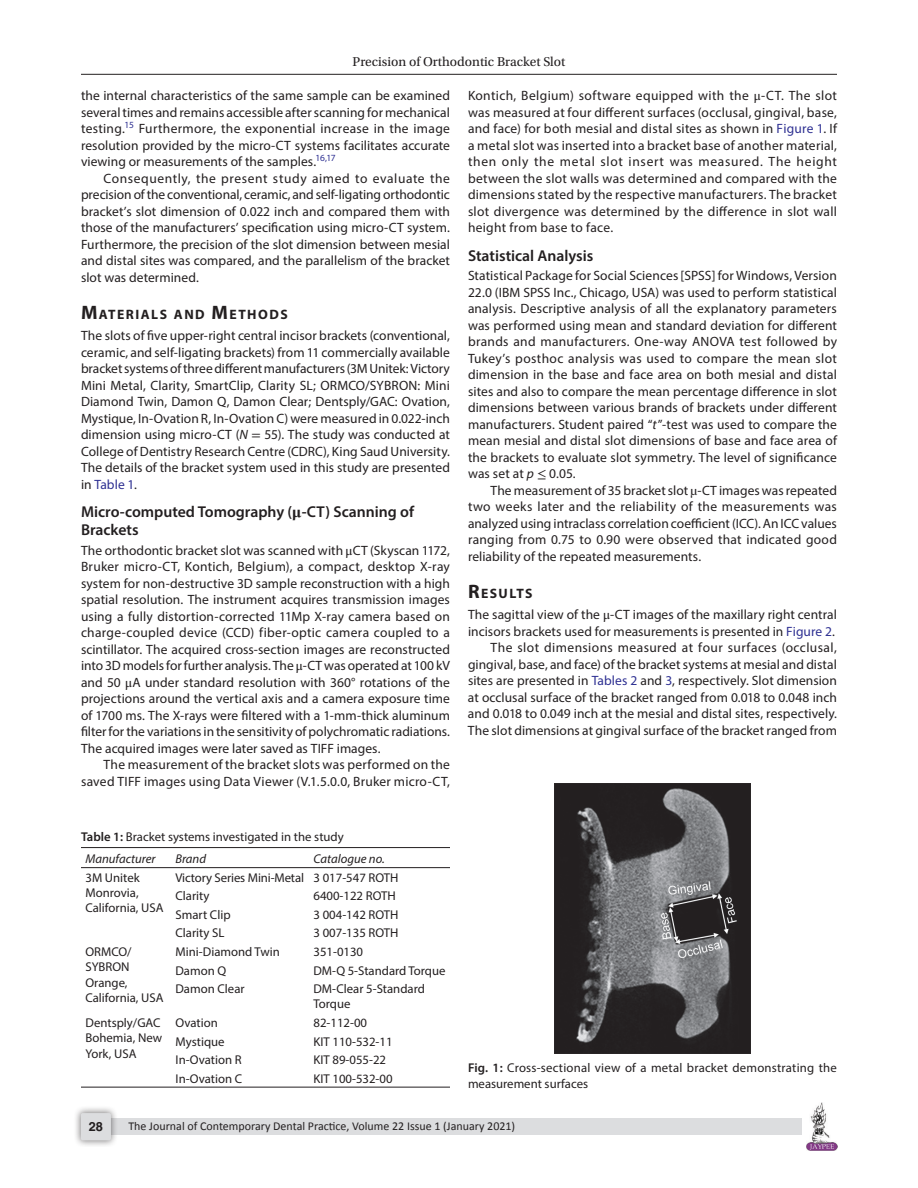
<style>
.page{position:relative;width:918px;height:1188px;background:#fff}
.page>*{position:absolute;margin:0;border:0;box-sizing:border-box;transform-origin:0 0}
.Head-2{font:600 15.75px/18px "Myriad Pro";color:#231f20}
.Head-1{font:700 13.65px "Myriad Pro";letter-spacing:.105em;color:#231f20}
.Para-NoIndent{font:13.5px/16.5px "Myriad Pro";letter-spacing:.005em;color:#231f20;text-align:justify}
.Para-Indent{font:13.5px/16.5px "Myriad Pro";letter-spacing:.01em;color:#231f20;text-align:justify}
.t1{font:13.5px "Utopia Std";color:#231f20}
.TableBody{font:12.75px/15.3px "Myriad Pro";color:#231f20}
.FigCaption{font:12.75px/15.3px "Myriad Pro";letter-spacing:.015em;color:#231f20}
.TableCaption{font:12.75px "Myriad Pro";color:#231f20}
.TableBody-2{font:italic 12.75px "Myriad Pro";color:#231f20}
.t2{font:700 12.75px "Helvetica LT Std";color:#231f20}
.t3{font:12px "Calibri";color:#231f20}
.s1{font-size:19.5px}
.s2{font-style:italic}
.s3{font-family:"STIX General"}
.s4{color:#2e3092}
.s5{font-family:"STIX General";font-weight:700}
.s6{font-weight:600}
</style>
<div class="page">
<hr style="left:81px;top:74px;width:756px;height:1px;background:#231f20">
<img style="left:807px;top:1103px;width:30px;height:48px">
<div style="left:96px;top:1119px;width:706px;height:16px;background:#dcdddf"></div>
<div style="left:73px;top:1106px;width:45px;height:41px;background:#231f20;opacity:.61"></div>
<div style="left:81px;top:1113px;width:30px;height:27px;background:#dcdddf;border-radius:2px"></div>
<hr style="left:81px;top:847px;width:90px;height:1px;background:#231f20">
<hr style="left:171px;top:847px;width:138px;height:1px;background:#231f20">
<hr style="left:309px;top:847px;width:141px;height:1px;background:#231f20">
<hr style="left:81px;top:867px;width:90px;height:1px;background:#231f20">
<hr style="left:171px;top:867px;width:138px;height:1px;background:#231f20">
<hr style="left:309px;top:867px;width:141px;height:1px;background:#231f20">
<hr style="left:81px;top:1087px;width:90px;height:1px;background:#231f20">
<hr style="left:171px;top:1087px;width:138px;height:1px;background:#231f20">
<hr style="left:309px;top:1087px;width:141px;height:1px;background:#231f20">
<img style="left:554px;top:783px;width:197px;height:270px">
<p class="t1" style="left:353px;top:55px;width:214px">Precision of Orthodontic Bracket Slot</p>
<p class="Para-Indent" style="left:81px;top:87px;width:371px">the internal characteristics of the same sample can be examined several times and remains accessible after scanning for mechanical testing.<sup>15</sup> Furthermore, the exponential increase in the image resolution provided by the micro-CT systems facilitates accurate viewing or measurements of the samples.<sup>16,17</sup></p>
<p class="Para-Indent" style="left:81px;top:170px;width:371px;text-indent:22px">Consequently, the present study aimed to evaluate the precision of the conventional, ceramic, and self-ligating orthodontic bracket’s slot dimension of 0.022 inch and compared them with those of the manufacturers’ specification using micro-CT system.<br>Furthermore, the precision of the slot dimension between mesial and distal sites was compared, and the parallelism of the bracket slot was determined.</p>
<p class="Head-1" style="left:81px;top:306px;width:208px"><span class="s1">M</span>ATERIALS AND <span class="s1">M</span>ETHODS</p>
<p class="Para-NoIndent" style="left:81px;top:327px;width:371px">The slots of five upper-right central incisor brackets (conventional, ceramic, and self-ligating brackets) from 11 commercially available bracket systems of three different manufacturers (3M Unitek: Victory Mini Metal, Clarity, SmartClip, Clarity SL; ORMCO/SYBRON: Mini Diamond Twin, Damon Q, Damon Clear; Dentsply/GAC: Ovation, Mystique, In-Ovation R, In-Ovation C) were measured in 0.022-inch dimension using micro-CT (<span class="s2">N</span> <span class="s3">=</span> 55). The study was conducted at College of Dentistry Research Centre (CDRC), King Saud University.<br>The details of the bracket system used in this study are presented in <span class="s4">Table 1</span>.</p>
<p class="Head-2" style="left:81px;top:502px;width:335px">Micro-computed Tomography (<span class="s5">μ</span>-CT) Scanning of<br>Brackets</p>
<p class="Para-NoIndent" style="left:81px;top:542px;width:371px">The orthodontic bracket slot was scanned with <span class="s3">μ</span>CT (Skyscan 1172, Bruker micro-CT, Kontich, Belgium), a compact, desktop X-ray system for non-destructive 3D sample reconstruction with a high spatial resolution. The instrument acquires transmission images using a fully distortion-corrected 11Mp X-ray camera based on charge-coupled device (CCD) fiber-optic camera coupled to a scintillator. The acquired cross-section images are reconstructed into 3D models for further analysis. The <span class="s3">μ</span>-CT was operated at 100 kV and 50 <span class="s3">μ</span>A under standard resolution with 360° rotations of the projections around the vertical axis and a camera exposure time of 1700 ms. The X‐rays were filtered with a 1-mm-thick aluminum filter for the variations in the sensitivity of polychromatic radiations.<br>The acquired images were later saved as TIFF images.</p>
<p class="Para-Indent" style="left:81px;top:756px;width:371px;text-align:right">The measurement of the bracket slots was performed on the saved TIFF images using Data Viewer (V.1.5.0.0, Bruker micro-CT,</p>
<p class="TableCaption" style="left:81px;top:829px;width:264px"><span class="s6">Table 1:</span> Bracket systems investigated in the study</p>
<p class="TableBody-2" style="left:86px;top:851px;width:72px">Manufacturer</p>
<p class="TableBody-2" style="left:176px;top:851px;width:32px">Brand</p>
<p class="TableBody-2" style="left:314px;top:851px;width:73px">Catalogue no.</p>
<p class="TableBody" style="left:86px;top:870px;width:56px">3M Unitek</p>
<p class="TableBody" style="left:86px;top:885px;width:80px">Monrovia,<br>California, USA</p>
<p class="TableBody" style="left:176px;top:870px;width:130px">Victory Series Mini-Metal</p>
<p class="TableBody" style="left:314px;top:870px;width:87px">3 017-547 ROTH</p>
<p class="TableBody" style="left:176px;top:888px;width:36px">Clarity</p>
<p class="TableBody" style="left:314px;top:888px;width:84px">6400-122 ROTH</p>
<p class="TableBody" style="left:176px;top:907px;width:57px">Smart Clip</p>
<p class="TableBody" style="left:314px;top:907px;width:87px">3 004-142 ROTH</p>
<p class="TableBody" style="left:176px;top:925px;width:51px">Clarity SL</p>
<p class="TableBody" style="left:314px;top:925px;width:87px">3 007-135 ROTH</p>
<p class="TableBody" style="left:86px;top:944px;width:48px">ORMCO/<br>SYBRON</p>
<p class="TableBody" style="left:86px;top:974px;width:80px">Orange,<br>California, USA</p>
<p class="TableBody" style="left:176px;top:944px;width:106px">Mini-Diamond Twin</p>
<p class="TableBody" style="left:314px;top:944px;width:51px">351-0130</p>
<p class="TableBody" style="left:176px;top:962px;width:52px">Damon Q</p>
<p class="TableBody" style="left:314px;top:962px;width:134px">DM-Q 5-Standard Torque</p>
<p class="TableBody" style="left:176px;top:981px;width:71px">Damon Clear</p>
<p class="TableBody" style="left:314px;top:981px;width:113px">DM-Clear 5-Standard<br>Torque</p>
<p class="Para-Indent" style="left:468px;top:87px;width:371px">Kontich, Belgium) software equipped with the <span class="s3">μ</span>-CT. The slot was measured at four different surfaces (occlusal, gingival, base, and face) for both mesial and distal sites as shown in <span class="s4">Figure 1</span>. If a metal slot was inserted into a bracket base of another material, then only the metal slot insert was measured. The height between the slot walls was determined and compared with the dimensions stated by the respective manufacturers. The bracket slot divergence was determined by the difference in slot wall height from base to face.</p>
<p class="Head-2" style="left:468px;top:246px;width:127px">Statistical Analysis</p>
<p class="Para-NoIndent" style="left:468px;top:267px;width:371px">Statistical Package for Social Sciences [SPSS] for Windows, Version 22.0 (IBM SPSS Inc., Chicago, USA) was used to perform statistical analysis. Descriptive analysis of all the explanatory parameters was performed using mean and standard deviation for different brands and manufacturers. One-way ANOVA test followed by Tukey’s posthoc analysis was used to compare the mean slot dimension in the base and face area on both mesial and distal sites and also to compare the mean percentage difference in slot dimensions between various brands of brackets under different manufacturers. Student paired “<span class="s2">t</span>”-test was used to compare the mean mesial and distal slot dimensions of base and face area of the brackets to evaluate slot symmetry. The level of significance was set at <span class="s2">p</span> <span class="s3">≤</span> 0.05.</p>
<p class="Para-Indent" style="left:468px;top:482px;width:371px;text-indent:22px">The measurement of 35 bracket slot <span class="s3">µ</span>-CT images was repeated two weeks later and the reliability of the measurements was analyzed using intraclass correlation coefficient (ICC). An ICC values ranging from 0.75 to 0.90 were observed that indicated good reliability of the repeated measurements.</p>
<p class="Head-1" style="left:468px;top:585px;width:66px"><span class="s1">R</span>ESULTS</p>
<p class="Para-NoIndent" style="left:468px;top:606px;width:370px">The sagittal view of the <span class="s3">μ</span>-CT images of the maxillary right central incisors brackets used for measurements is presented in <span class="s4">Figure 2</span>.</p>
<p class="Para-Indent" style="left:468px;top:639px;width:371px;text-indent:23px">The slot dimensions measured at four surfaces (occlusal, gingival, base, and face) of the bracket systems at mesial and distal sites are presented in <span class="s4">Tables 2</span> and <span class="s4">3</span>, respectively. Slot dimension at occlusal surface of the bracket ranged from 0.018 to 0.048 inch and 0.018 to 0.049 inch at the mesial and distal sites, respectively.<br>The slot dimensions at gingival surface of the bracket ranged from</p>
<p class="TableBody" style="left:86px;top:1015px;width:77px">Dentsply/GAC</p>
<p class="TableBody" style="left:86px;top:1030px;width:78px">Bohemia, New<br>York, USA</p>
<p class="TableBody" style="left:176px;top:1015px;width:44px">Ovation</p>
<p class="TableBody" style="left:314px;top:1015px;width:55px">82-112-00</p>
<p class="TableBody" style="left:176px;top:1033px;width:51px">Mystique</p>
<p class="TableBody" style="left:314px;top:1033px;width:81px">KIT 110-532-11</p>
<p class="TableBody" style="left:176px;top:1052px;width:68px">In-Ovation R</p>
<p class="TableBody" style="left:314px;top:1052px;width:74px">KIT 89-055-22</p>
<p class="TableBody" style="left:176px;top:1070px;width:68px">In-Ovation C</p>
<p class="TableBody" style="left:314px;top:1070px;width:81px">KIT 100-532-00</p>
<p class="FigCaption" style="left:468px;top:1060px;width:370px"><span class="s6">Fig. 1:</span> Cross-sectional view of a metal bracket demonstrating the measurement surfaces</p>
<p class="t2" style="left:89px;top:1119px;width:16px">28</p>
<p class="t3" style="left:128px;top:1118px;width:388px">The Journal of Contemporary Dental Practice, Volume 22 Issue 1 (January 2021)</p>
</div>
